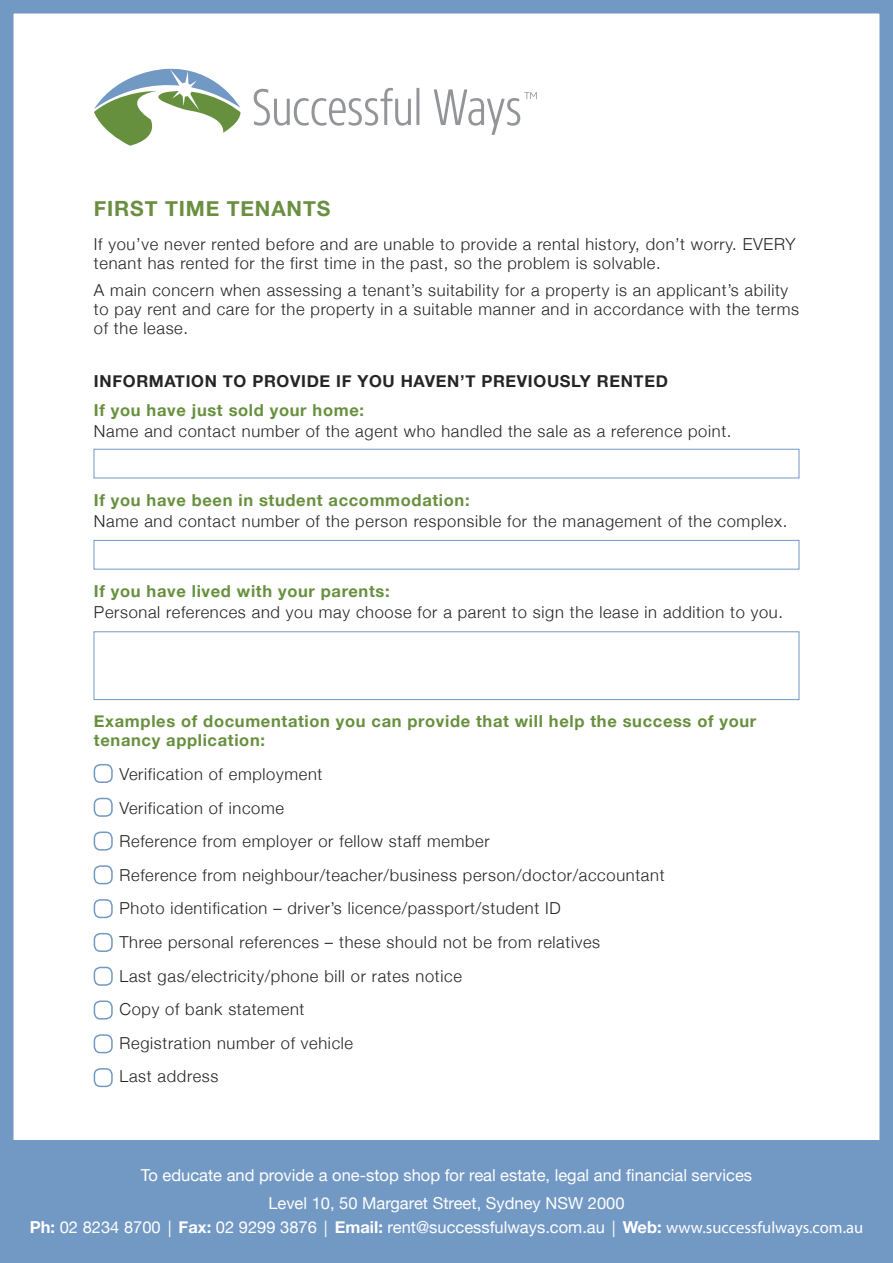
<style>
.page{position:relative;width:893px;height:1263px;background:#fff}
.page>*{position:absolute;margin:0;border:0;box-sizing:border-box;transform-origin:0 0}
.t1{font:700 21px "Helvetica Neue";letter-spacing:.04em;color:#6a8f40}
.t2{font:300 16.5px/33.6px "Helvetica Neue";letter-spacing:.04em;color:#252525}
.t3{font:16.5px/28.3px "Helvetica Neue";color:#fff;text-align:center}
.t4{font:700 16.5px/18.9px "Helvetica Neue";letter-spacing:.04em;color:#67903e}
.t5{font:700 16.5px "Helvetica Neue";letter-spacing:.04em;color:#252525}
.s1{font-weight:700}
.s2{font-family:"Myriad Pro"}
</style>
<div class="page">
<div style="left:0;top:1140px;width:893px;height:123px;background:#7298c4"></div>
<div style="left:0;top:0;width:893px;height:1263px;border:14px solid #7298c4"></div>
<div style="left:94px;top:764px;width:19px;height:19px;border:2px solid #7298c4;border-radius:6px"></div>
<div style="left:94px;top:899px;width:19px;height:19px;border:2px solid #7298c4;border-radius:6px"></div>
<div style="left:94px;top:831px;width:19px;height:19px;border:2px solid #7298c4;border-radius:6px"></div>
<div style="left:94px;top:967px;width:19px;height:19px;border:2px solid #7298c4;border-radius:6px"></div>
<div style="left:94px;top:798px;width:19px;height:19px;border:2px solid #7298c4;border-radius:6px"></div>
<div style="left:94px;top:933px;width:19px;height:19px;border:2px solid #7298c4;border-radius:6px"></div>
<div style="left:94px;top:865px;width:19px;height:19px;border:2px solid #7298c4;border-radius:6px"></div>
<div style="left:94px;top:1000px;width:19px;height:19px;border:2px solid #7298c4;border-radius:6px"></div>
<div style="left:94px;top:1034px;width:19px;height:19px;border:2px solid #7298c4;border-radius:6px"></div>
<div style="left:94px;top:1068px;width:19px;height:19px;border:2px solid #7298c4;border-radius:6px"></div>
<svg style="left:94px;top:68px;width:147px;height:78px"></svg>
<svg style="left:254px;top:88px;width:157px;height:38px"></svg>
<hr style="left:416px;top:88px;width:3px;height:37px;background:#939598">
<svg style="left:434px;top:89px;width:103px;height:46px"></svg>
<div style="left:94px;top:449px;width:705px;height:29px;background:#fff;border:1px solid #7298c4"></div>
<div style="left:94px;top:540px;width:705px;height:29px;background:#fff;border:1px solid #7298c4"></div>
<div style="left:94px;top:631px;width:705px;height:69px;background:#fff;border:1px solid #7298c4"></div>
<p class="t1" style="left:94px;top:192px;width:238px">FIRST TIME TENANTS</p>
<p class="t2" style="left:94px;top:233px;width:703px;line-height:19px">If you’ve never rented before and are unable to provide a rental history, don’t worry. EVERY tenant has rented for the first time in the past, so the problem is solvable.</p>
<p class="t2" style="left:94px;top:280px;width:706px;line-height:18.9px">A main concern when assessing a tenant’s suitability for a property is an applicant’s ability to pay rent and care for the property in a suitable manner and in accordance with the terms of the lease.</p>
<p class="t5" style="left:94px;top:368px;width:575px">INFORMATION TO PROVIDE IF YOU HAVEN’T PREVIOUSLY RENTED</p>
<p class="t4" style="left:94px;top:401px;width:272px">If you have just sold your home:</p>
<p class="t2" style="left:94px;top:413px;width:639px">Name and contact number of the agent who handled the sale as a reference point.</p>
<p class="t4" style="left:94px;top:491px;width:377px">If you have been in student accommodation:</p>
<p class="t2" style="left:94px;top:503px;width:695px">Name and contact number of the person responsible for the management of the complex.</p>
<p class="t4" style="left:94px;top:582px;width:297px">If you have lived with your parents:</p>
<p class="t2" style="left:94px;top:594px;width:690px">Personal references and you may choose for a parent to sign the lease in addition to you.</p>
<p class="t4" style="left:94px;top:712px;width:664px">Examples of documentation you can provide that will help the success of your tenancy application:</p>
<p class="t2" style="left:119px;top:756px;width:547px">Verification of employment<br>Verification of income<br>Reference from employer or fellow staff member<br>Reference from neighbour/teacher/business person/doctor/accountant Photo identification – driver’s licence/passport/student ID<br>Three personal references – these should not be from relatives<br>Last gas/electricity/phone bill or rates notice<br>Copy of bank statement<br>Registration number of vehicle<br>Last address</p>
<p class="t3" style="left:141px;top:1162px;width:613px">To educate and provide a one-stop shop for real estate, legal and financial services<br>Level 10, 50 Margaret Street, Sydney NSW 2000</p>
<p class="t3" style="left:30px;top:1214px;width:835px"><span class="s1">Ph:</span> 02 8234 8700 <span class="s2">|</span> <span class="s1">Fax:</span> 02 9299 3876 <span class="s2">|</span> <span class="s1">Email:</span> rent@successfulways.com.au <span class="s2">|</span> <span class="s1">Web:</span> <span class="s2">www.successfulways.com.au</span></p>
</div>
